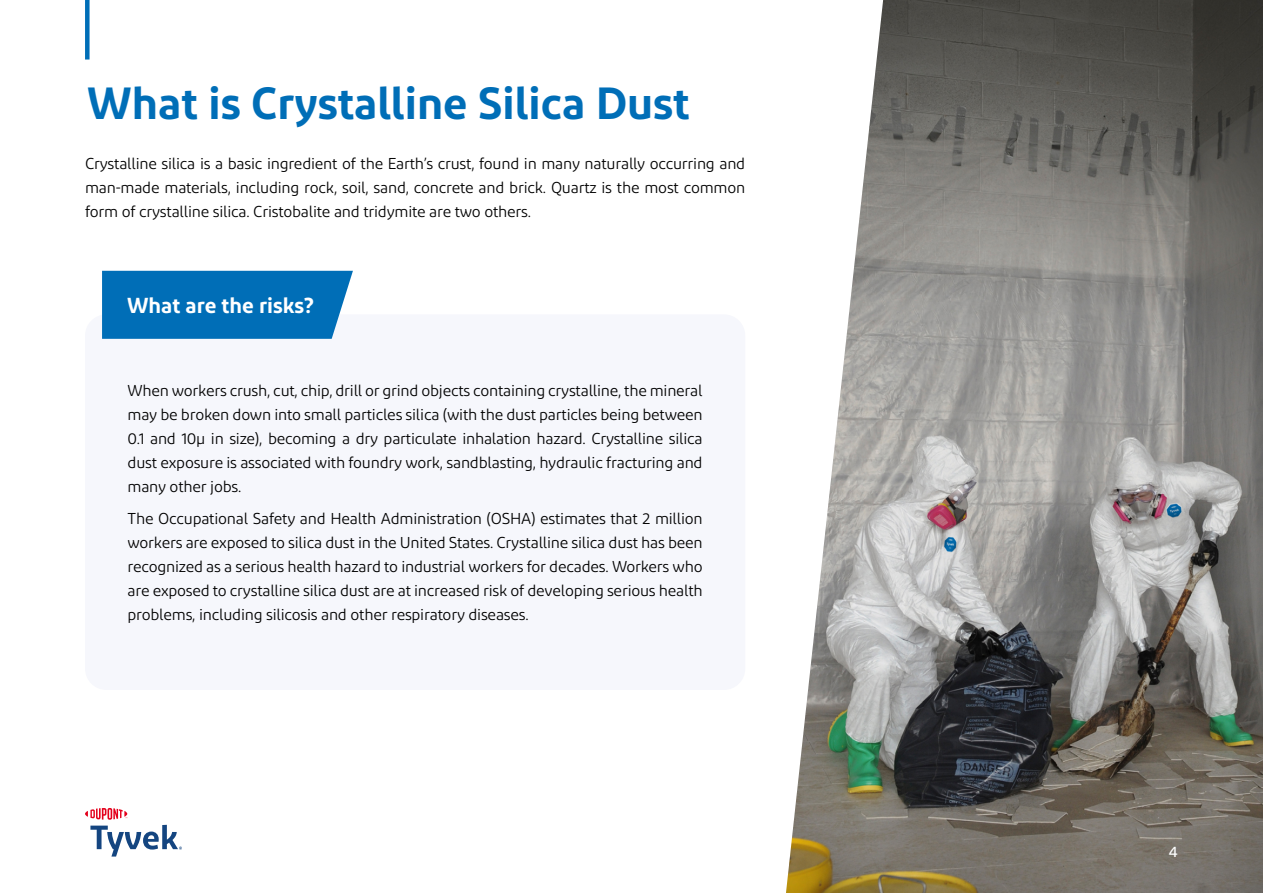
<style>
.page{position:relative;width:1263px;height:893px;background:#fff}
.page>*{position:absolute;margin:0;border:0;box-sizing:border-box;transform-origin:0 0}
.t1{font:600 45px "Diodrum";color:#006eb7}
.t2{font:600 21.6px "Diodrum";color:#fff}
.t3{font:15.75px/24px "Diodrum";letter-spacing:-.015em;color:#000;text-align:justify}
.t4{font:500 15px "Diodrum";color:#fff}
</style>
<div class="page">
<div style="left:85px;top:314px;width:660px;height:376px;background:#f6f7fc;border-radius:21px"></div>
<img style="left:786px;top:0;width:477px;height:893px">
<div style="left:85px;top:0;width:5px;height:60px;background:#006eb7"></div>
<div style="left:102px;top:271px;width:251px;height:68px;background:#006eb7"></div>
<svg style="left:85px;top:808px;width:97px;height:48px"></svg>
<h1 class="t1" style="left:87px;top:74px;width:604px">What is Crystalline Silica Dust</h1>
<p class="t3" style="left:85px;top:151px;width:662px">Crystalline silica is a basic ingredient of the Earth’s crust, found in many naturally occurring and man-made materials, including rock, soil, sand, concrete and brick. Quartz is the most common form of crystalline silica. Cristobalite and tridymite are two others.</p>
<h2 class="t2" style="left:127px;top:291px;width:188px">What are the risks?</h2>
<p class="t3" style="left:128px;top:378px;width:577px">When workers crush, cut, chip, drill or grind objects containing crystalline, the mineral may be broken down into small particles silica (with the dust particles being between 0.1 and 10µ in size), becoming a dry particulate inhalation hazard. Crystalline silica dust exposure is associated with foundry work, sandblasting, hydraulic fracturing and many other jobs.</p>
<p class="t3" style="left:128px;top:507px;width:577px">The Occupational Safety and Health Administration (OSHA) estimates that 2 million workers are exposed to silica dust in the United States. Crystalline silica dust has been recognized as a serious health hazard to industrial workers for decades. Workers who are exposed to crystalline silica dust are at increased risk of developing serious health problems, including silicosis and other respiratory diseases.</p>
<p class="t4" style="left:1169px;top:842px;width:10px">4</p>
</div>
